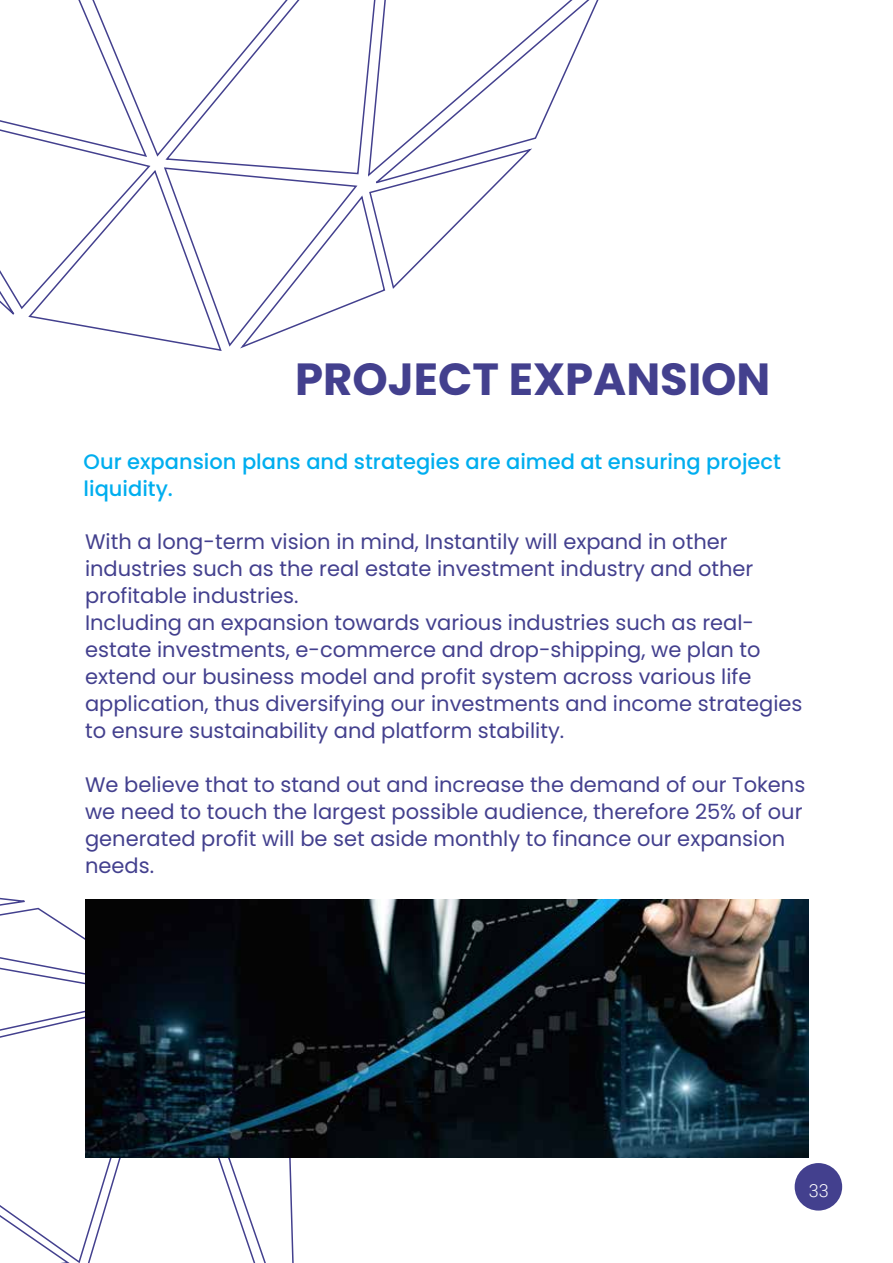
<style>
.page{position:relative;width:893px;height:1263px;background:#fff}
.page>*{position:absolute;margin:0;border:0;box-sizing:border-box;transform-origin:0 0}
.t1{font:700 45px "Poppins";color:#43408e}
.t2{font:21px/27px "Poppins";color:#43408e}
.t3{font:500 21px/27px "Poppins";color:#00aeef}
.t4{font:300 18px "Roboto";color:#fff}
</style>
<div class="page">
<div style="left:795px;top:1163px;width:47px;height:47px;background:#43408e;border-radius:50%"></div>
<svg style="left:0;top:0;width:599px;height:351px"></svg>
<svg style="left:170px;top:1157px;width:127px;height:106px"></svg>
<svg style="left:0;top:897px;width:163px;height:366px"></svg>
<img style="left:85px;top:899px;width:723px;height:258px">
<h1 class="t1" style="left:295px;top:354px;width:477px">PROJECT EXPANSION</h1>
<p class="t3" style="left:84px;top:448px;width:699px">Our expansion plans and strategies are aimed at ensuring project liquidity.</p>
<p class="t2" style="left:85px;top:528px;width:719px">With a long-term vision in mind, Instantily will expand in other industries such as the real estate investment industry and other profitable industries.<br>Including an expansion towards various industries such as real&shy;estate investments, e-commerce and drop-shipping, we plan to extend our business model and profit system across various life application, thus diversifying our investments and income strategies to ensure sustainability and platform stability.</p>
<p class="t2" style="left:85px;top:771px;width:722px">We believe that to stand out and increase the demand of our Tokens we need to touch the largest possible audience, therefore 25% of our generated profit will be set aside monthly to finance our expansion needs.</p>
<p class="t4" style="left:809px;top:1178px;width:21px">33</p>
</div>
